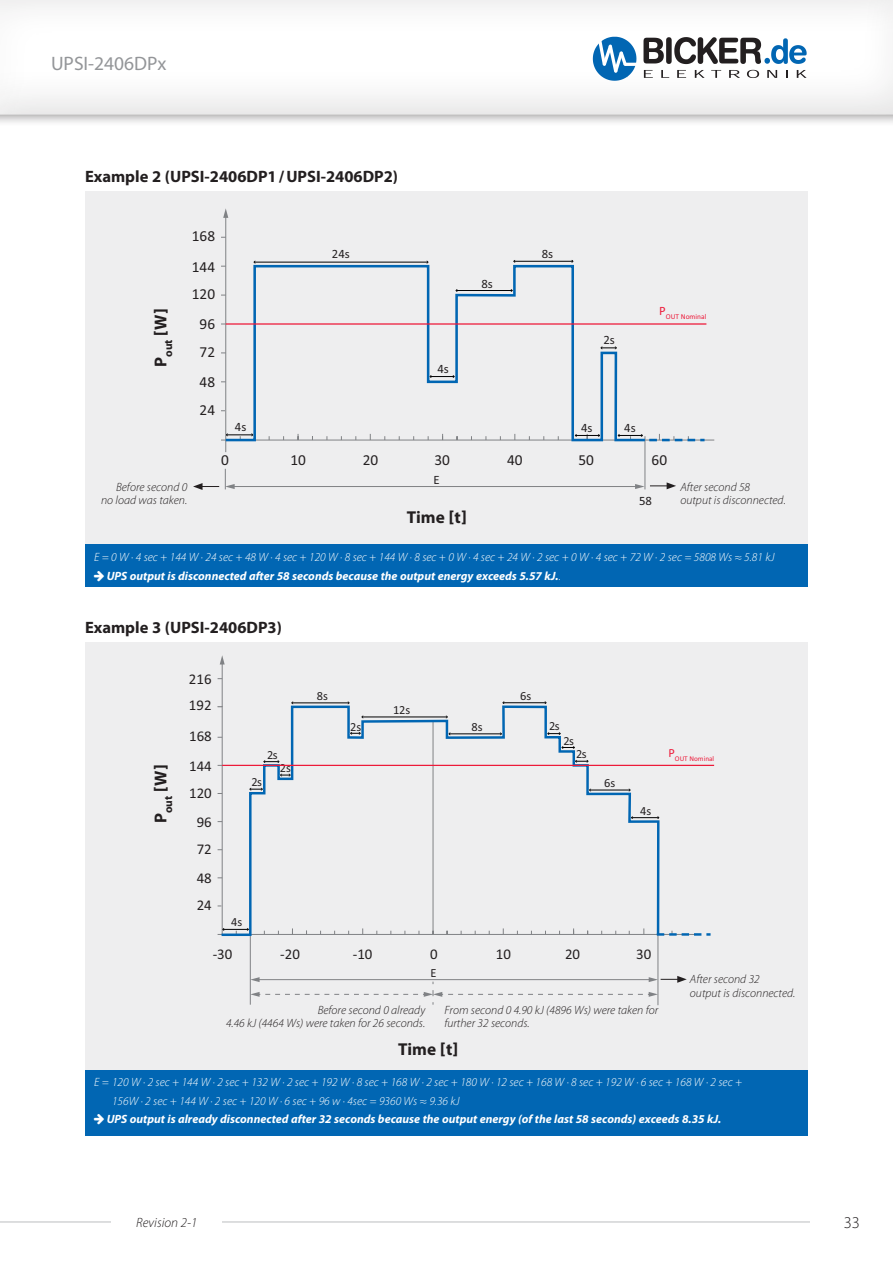
<style>
.page{position:relative;width:893px;height:1263px;background:#fff}
.page>*{position:absolute;margin:0;border:0;box-sizing:border-box;transform-origin:0 0}
.t1{font:19.5px "Myriad Pro";color:#939598}
.Tabelle{font:700 17.25px "Myriad Pro";color:#231f20}
.Subhead{font:700 16.5px "Myriad Pro";color:#231f20}
.t2{font:300 16.5px "Myriad Pro";color:#231f20}
.t3{font:15.3px "Calibri";color:#231f20}
.t4{font:14.85px "Calibri";color:#231f20}
.t5{font:italic 300 13.5px "Myriad Pro";color:#231f20}
.t6{font:12.75px "Calibri";color:#231f20}
.t7{font:12.45px "Calibri";color:#231f20}
.t8{font:italic 300 12px/18.8px "Myriad Pro";color:#fff}
.t9{font:italic 300 12px/13.5px "Myriad Pro";color:#231f20}
.t10{font:italic 700 12px "Myriad Pro";color:#fff}
.Tabelle-2{font:700 11.4px "Myriad Pro";color:#231f20}
.t11{font:7.5px "Calibri";color:#ed1a3a}
.t12{font:7.2px "Calibri";color:#ed1a3a}
.s1{font-weight:900}
.s2{font-weight:300}
</style>
<div class="page">
<div style="left:0;top:0;width:893px;height:127px;background:#231f20;opacity:.5"></div>
<div style="left:0;top:0;width:893px;height:116px;background:#231f20;opacity:.25"></div>
<svg style="left:593px;top:37px;width:214px;height:44px"></svg>
<hr style="left:0;top:1221px;width:829px;height:1px;background:#bcbdc0">
<div style="left:112px;top:1180px;width:110px;height:83px;background:#fff"></div>
<div style="left:810px;top:1180px;width:83px;height:83px;background:#fff"></div>
<div style="left:85px;top:191px;width:723px;height:392px;background:#eeeeef"></div>
<hr style="left:221px;top:440px;width:493px;height:1px;background:#808285">
<hr style="left:225px;top:216px;width:1px;height:236px;background:#808285">
<svg style="left:223px;top:208px;width:5px;height:10px"></svg>
<hr style="left:644px;top:436px;width:1px;height:53px;background:#808285">
<svg style="left:223px;top:264px;width:424px;height:179px"></svg>
<svg style="left:226px;top:434px;width:29px;height:6px"></svg>
<hr style="left:254px;top:262px;width:174px;height:1px;background:#000001">
<svg style="left:429px;top:375px;width:26px;height:3px"></svg>
<hr style="left:456px;top:290px;width:56px;height:1px;background:#000001">
<svg style="left:600px;top:347px;width:17px;height:2px"></svg>
<svg style="left:649px;top:434px;width:55px;height:7px"></svg>
<hr style="left:226px;top:323px;width:480px;height:2px;background:#ed1a3a">
<hr style="left:514px;top:261px;width:59px;height:1px;background:#000001">
<svg style="left:572px;top:434px;width:30px;height:6px"></svg>
<svg style="left:616px;top:434px;width:27px;height:6px"></svg>
<hr style="left:233px;top:486px;width:404px;height:1px;background:#808285">
<svg style="left:225px;top:469px;width:10px;height:20px"></svg>
<svg style="left:193px;top:483px;width:26px;height:7px"></svg>
<svg style="left:635px;top:482px;width:41px;height:7px"></svg>
<div style="left:85px;top:642px;width:723px;height:493px;background:#eeeeef"></div>
<hr style="left:218px;top:934px;width:479px;height:1px;background:#808285">
<hr style="left:222px;top:663px;width:1px;height:272px;background:#808285">
<svg style="left:220px;top:655px;width:5px;height:9px"></svg>
<hr style="left:657px;top:931px;width:1px;height:74px;background:#808285">
<hr style="left:250px;top:944px;width:1px;height:61px;background:#808285">
<svg style="left:249px;top:937px;width:2px;height:7px"></svg>
<hr style="left:292px;top:702px;width:57px;height:1px;background:#000001">
<svg style="left:661px;top:931px;width:50px;height:5px"></svg>
<hr style="left:503px;top:702px;width:43px;height:1px;background:#000001">
<hr style="left:258px;top:979px;width:392px;height:1px;background:#808285">
<svg style="left:250px;top:977px;width:10px;height:5px"></svg>
<svg style="left:219px;top:704px;width:442px;height:233px"></svg>
<svg style="left:249px;top:788px;width:14px;height:2px"></svg>
<svg style="left:263px;top:760px;width:17px;height:3px"></svg>
<svg style="left:280px;top:774px;width:11px;height:2px"></svg>
<svg style="left:350px;top:732px;width:11px;height:2px"></svg>
<hr style="left:362px;top:716px;width:85px;height:1px;background:#000001">
<hr style="left:449px;top:733px;width:52px;height:1px;background:#000001">
<svg style="left:547px;top:732px;width:14px;height:3px"></svg>
<svg style="left:561px;top:746px;width:14px;height:3px"></svg>
<svg style="left:575px;top:760px;width:14px;height:2px"></svg>
<hr style="left:590px;top:790px;width:40px;height:1px;background:#000001">
<hr style="left:222px;top:765px;width:492px;height:1px;background:#ed1a3a">
<svg style="left:250px;top:990px;width:393px;height:15px"></svg>
<svg style="left:648px;top:992px;width:10px;height:5px"></svg>
<svg style="left:649px;top:976px;width:38px;height:7px"></svg>
<div style="left:85px;top:544px;width:723px;height:43px;background:#0166b3"></div>
<div style="left:85px;top:1070px;width:723px;height:65px;background:#0166b3"></div>
<h1 class="t1" style="left:51px;top:51px;width:117px">UPSI-2406DPx</h1>
<p class="Subhead" style="left:85px;top:166px;width:315px">Example 2 (UPSI-2406DP1/UPSI-2406DP2)</p>
<p class="Tabelle-2" style="left:161px;top:367px;width:60px;rotate:-90deg"><sup>P</sup>out <sup>[</sup><sup>W</sup><sup>]</sup></p>
<p class="t3" style="left:192px;top:226px;width:25px">168</p>
<p class="t3" style="left:192px;top:256px;width:25px">144</p>
<p class="t3" style="left:192px;top:284px;width:25px">120</p>
<p class="t3" style="left:200px;top:314px;width:17px">96</p>
<p class="t3" style="left:200px;top:341px;width:17px">72</p>
<p class="t3" style="left:200px;top:372px;width:17px">48</p>
<p class="t3" style="left:200px;top:399px;width:17px">24</p>
<p class="t6" style="left:235px;top:418px;width:13px">4s</p>
<p class="t6" style="left:332px;top:245px;width:19px">24s</p>
<p class="t6" style="left:437px;top:360px;width:13px">4s</p>
<p class="t6" style="left:481px;top:275px;width:13px">8s</p>
<p class="t6" style="left:542px;top:245px;width:13px">8s</p>
<p class="t6" style="left:603px;top:331px;width:13px">2s</p>
<p class="t11" style="left:659px;top:311px;width:49px"><sup>P</sup>OUT Nominal</p>
<p class="t6" style="left:581px;top:419px;width:13px">4s</p>
<p class="t6" style="left:624px;top:419px;width:13px">4s</p>
<p class="t3" style="left:221px;top:450px;width:9px">0</p>
<p class="t3" style="left:291px;top:450px;width:17px">10</p>
<p class="t3" style="left:363px;top:450px;width:17px">20</p>
<p class="t3" style="left:434px;top:450px;width:17px">30</p>
<p class="t3" style="left:507px;top:450px;width:17px">40</p>
<p class="t3" style="left:578px;top:450px;width:17px">50</p>
<p class="t3" style="left:652px;top:450px;width:17px">60</p>
<p class="t9" style="left:116px;top:480px;width:73px">Before second 0</p>
<p class="t9" style="left:101px;top:493px;width:88px">no load was taken.</p>
<p class="t6" style="left:433px;top:470px;width:8px">E</p>
<p class="Tabelle" style="left:407px;top:506px;width:62px">Time <span class="s1">[</span>t<span class="s1">]</span></p>
<p class="t6" style="left:639px;top:491px;width:14px">58</p>
<p class="t9" style="left:680px;top:480px;width:71px">After second 58</p>
<p class="t9" style="left:680px;top:493px;width:107px">output is disconnected.</p>
<p class="t8" style="left:94px;top:547px;width:682px">E = 0 W · 4 sec + 144 W · 24 sec + 48 W · 4 sec + 120 W · 8 sec + 144 W · 8 sec + 0 W · 4 sec + 24 W · 2 sec + 0 W · 4 sec + 72 W · 2 sec = 5808 Ws ≈ 5.81 kJ</p>
<p class="t10" style="left:107px;top:568px;width:456px">UPS output is disconnected after 58 seconds because the output energy exceeds 5.57 kJ.<span class="s2">.</span></p>
<p class="Subhead" style="left:85px;top:617px;width:198px">Example 3 (UPSI-2406DP3)</p>
<p class="Tabelle-2" style="left:161px;top:823px;width:60px;rotate:-90deg"><sup>P</sup>out <sup>[</sup><sup>W</sup><sup>]</sup></p>
<p class="t4" style="left:189px;top:668px;width:24px">216</p>
<p class="t4" style="left:189px;top:695px;width:24px">192</p>
<p class="t4" style="left:189px;top:726px;width:24px">168</p>
<p class="t4" style="left:189px;top:755px;width:24px">144</p>
<p class="t4" style="left:189px;top:782px;width:24px">120</p>
<p class="t4" style="left:197px;top:812px;width:17px">96</p>
<p class="t4" style="left:197px;top:838px;width:17px">72</p>
<p class="t4" style="left:197px;top:868px;width:17px">48</p>
<p class="t4" style="left:197px;top:895px;width:17px">24</p>
<p class="t7" style="left:267px;top:746px;width:12px">2s</p>
<p class="t7" style="left:252px;top:773px;width:12px">2s</p>
<p class="t7" style="left:280px;top:760px;width:13px">2s</p>
<p class="t7" style="left:231px;top:913px;width:13px">4s</p>
<p class="t7" style="left:317px;top:687px;width:13px">8s</p>
<p class="t7" style="left:350px;top:718px;width:13px">2s</p>
<p class="t7" style="left:393px;top:701px;width:19px">12s</p>
<p class="t7" style="left:520px;top:687px;width:13px">6s</p>
<p class="t7" style="left:472px;top:718px;width:13px">8s</p>
<p class="t7" style="left:549px;top:717px;width:12px">2s</p>
<p class="t7" style="left:564px;top:732px;width:12px">2s</p>
<p class="t7" style="left:576px;top:745px;width:12px">2s</p>
<p class="t7" style="left:604px;top:774px;width:13px">6s</p>
<p class="t7" style="left:640px;top:802px;width:13px">4s</p>
<p class="t4" style="left:430px;top:944px;width:9px">0</p>
<p class="t4" style="left:213px;top:944px;width:21px">-30</p>
<p class="t4" style="left:280px;top:944px;width:21px">-20</p>
<p class="t4" style="left:353px;top:944px;width:21px">-10</p>
<p class="t4" style="left:496px;top:944px;width:17px">10</p>
<p class="t4" style="left:565px;top:944px;width:17px">20</p>
<p class="t4" style="left:636px;top:944px;width:17px">30</p>
<p class="t7" style="left:430px;top:964px;width:8px">E</p>
<p class="t9" style="left:318px;top:1003px;width:109px">Before second 0 already</p>
<p class="t9" style="left:226px;top:1016px;width:201px">4.46 kJ (4464 Ws) were taken for 26 seconds.</p>
<p class="t9" style="left:444px;top:1003px;width:215px">From second 0 4.90 kJ (4896 Ws) were taken for further 32 seconds.</p>
<p class="Tabelle" style="left:398px;top:1038px;width:62px">Time <span class="s1">[</span>t<span class="s1">]</span></p>
<p class="t12" style="left:668px;top:753px;width:47px"><sup>P</sup>OUT Nominal</p>
<p class="t9" style="left:690px;top:972px;width:71px">After second 32</p>
<p class="t9" style="left:690px;top:986px;width:107px">output is disconnected.</p>
<p class="t8" style="left:112px;top:1072px;width:632px;text-indent:-18px">E = 120 W · 2 sec + 144 W · 2 sec + 132 W · 2 sec + 192 W · 8 sec + 168 W · 2 sec + 180 W · 12 sec + 168 W · 8 sec + 192 W · 6 sec + 168 W · 2 sec +<br>156W · 2 sec + 144 W · 2 sec + 120 W · 6 sec + 96 w · 4sec = 9360 Ws ≈ 9.36 kJ</p>
<p class="t10" style="left:107px;top:1111px;width:616px">UPS output is already disconnected after 32 seconds because the output energy (of the last 58 seconds) exceeds 8.35 kJ.</p>
<p class="t5" style="left:136px;top:1214px;width:63px">Revision 2-1</p>
<h3 class="t2" style="left:844px;top:1212px;width:18px">33</h3>
</div>
